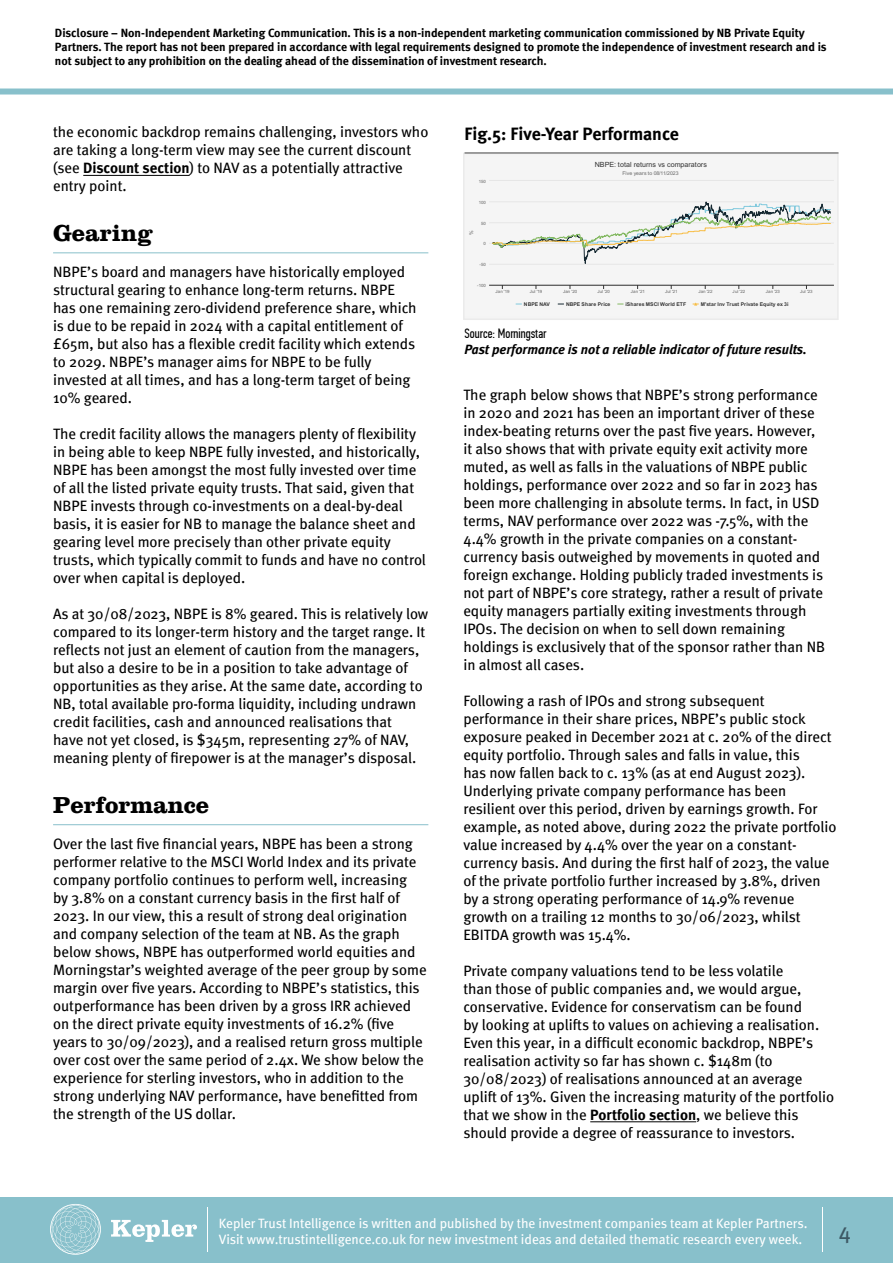
<style>
.page{position:relative;width:893px;height:1263px;background:#fff}
.page>*{position:absolute;margin:0;border:0;box-sizing:border-box;transform-origin:0 0}
.t1{font:700 24px "Clarendon LT Std";color:#000}
.t2{font:22.5px "Meta";color:#3d5864}
.t3{font:700 18px "Meta";color:#000}
.t4{font:15px/18px "Meta";color:#000}
.t5{font:13.5px/16.2px "Meta";color:#fff}
.t6{font:italic 13.5px "Meta Bold LF";color:#000}
.t7{font:13.5px "PF Din Text Comp Pro";color:#000}
.t8{font:12px/14.4px "Meta Bold LF";color:#000}
.t9{font:7.05px "Arial";color:#333}
.t10{font:700 5.1px "Arial";letter-spacing:.01em;color:#333}
.t11{font:5.1px "Arial";letter-spacing:.01em;color:#666}
.t12{font:4.35px "Arial";letter-spacing:-.01em;color:#666}
.s1{font-family:"Meta Bold LF"}
</style>
<div class="page">
<div style="left:0;top:1197px;width:893px;height:66px;background:#88c0cb"></div>
<svg style="left:111px;top:1220px;width:86px;height:22px"></svg>
<svg style="left:50px;top:1204px;width:51px;height:51px"></svg>
<hr style="left:207px;top:1207px;width:1px;height:44px;background:#fff">
<div style="left:0;top:89px;width:893px;height:6px;background:#88c0cb"></div>
<hr style="left:822px;top:1207px;width:1px;height:44px;background:#fff">
<hr style="left:590px;top:1121px;width:106px;height:1px;background:#000">
<hr style="left:83px;top:175px;width:107px;height:1px;background:#000">
<hr style="left:53px;top:252px;width:375px;height:1px;background:#88c0cb">
<hr style="left:53px;top:824px;width:375px;height:1px;background:#88c0cb">
<div style="left:464px;top:157px;width:374px;height:158px;background:#f5f5f5"></div>
<hr style="left:489px;top:264px;width:345px;height:1px;background:#e6e6e6">
<hr style="left:489px;top:243px;width:345px;height:1px;background:#e6e6e6">
<hr style="left:489px;top:222px;width:345px;height:1px;background:#e6e6e6">
<hr style="left:489px;top:202px;width:345px;height:1px;background:#e6e6e6">
<hr style="left:489px;top:180px;width:345px;height:1px;background:#e6e6e6">
<hr style="left:489px;top:285px;width:345px;height:1px;background:#333">
<svg style="left:491px;top:201px;width:341px;height:63px"></svg>
<svg style="left:693px;top:302px;width:5px;height:4px"></svg>
<div style="left:463px;top:153px;width:376px;height:167px;border:2px solid #ebebeb"></div>
<hr style="left:464px;top:152px;width:374px;height:2px;background:#808080">
<p class="t8" style="left:55px;top:25px;width:773px">Disclosure – Non-Independent Marketing Communication. This is a non-independent marketing communication commissioned by NB Private Equity<br>Partners. The report has not been prepared in accordance with legal requirements designed to promote the independence of investment research and is not subject to any prohibition on the dealing ahead of the dissemination of investment research.</p>
<p class="t4" style="left:53px;top:123px;width:377px">the economic backdrop remains challenging, investors who are taking a long-term view may see the current discount (see <span class="s1">Discount section</span>) to NAV as a potentially attractive entry point.</p>
<h1 class="t1" style="left:53px;top:219px;width:102px">Gearing</h1>
<p class="t4" style="left:53px;top:263px;width:365px">NBPE’s board and managers have historically employed structural gearing to enhance long-term returns. NBPE has one remaining zero-dividend preference share, which is due to be repaid in 2024 with a capital entitlement of £65m, but also has a flexible credit facility which extends to 2029. NBPE’s manager aims for NBPE to be fully invested at all times, and has a long-term target of being 10% geared.</p>
<p class="t4" style="left:53px;top:425px;width:374px">The credit facility allows the managers plenty of flexibility in being able to keep NBPE fully invested, and historically, NBPE has been amongst the most fully invested over time of all the listed private equity trusts. That said, given that NBPE invests through co-investments on a deal-by-deal basis, it is easier for NB to manage the balance sheet and gearing level more precisely than other private equity trusts, which typically commit to funds and have no control over when capital is deployed.</p>
<p class="t4" style="left:53px;top:605px;width:377px">As at 30/08/2023, NBPE is 8% geared. This is relatively low compared to its longer-term history and the target range. It reflects not just an element of caution from the managers, but also a desire to be in a position to take advantage of opportunities as they arise. At the same date, according to NB, total available pro-forma liquidity, including undrawn credit facilities, cash and announced realisations that<br>have not yet closed, is $345m, representing 27% of NAV, meaning plenty of firepower is at the manager’s disposal.</p>
<h1 class="t1" style="left:53px;top:790px;width:158px">Performance</h1>
<p class="t4" style="left:53px;top:835px;width:375px">Over the last five financial years, NBPE has been a strong performer relative to the MSCI World Index and its private company portfolio continues to perform well, increasing<br>by 3.8% on a constant currency basis in the first half of 2023. In our view, this a result of strong deal origination and company selection of the team at NB. As the graph below shows, NBPE has outperformed world equities and Morningstar’s weighted average of the peer group by some margin over five years. According to NBPE’s statistics, this outperformance has been driven by a gross IRR achieved on the direct private equity investments of 16.2% (five years to 30/09/2023), and a realised return gross multiple over cost over the same period of 2.4x. We show below the experience for sterling investors, who in addition to the strong underlying NAV performance, have benefitted from the strength of the US dollar.</p>
<p class="t3" style="left:464px;top:123px;width:216px">Fig.5: Five-Year Performance</p>
<p class="t12" style="left:479px;top:179px;width:9px">150</p>
<p class="t12" style="left:479px;top:200px;width:9px">100</p>
<p class="t11" style="left:469px;top:235px;width:6px;rotate:-90deg">%</p>
<p class="t12" style="left:481px;top:221px;width:6px">50</p>
<p class="t12" style="left:483px;top:242px;width:4px">0</p>
<p class="t12" style="left:480px;top:263px;width:8px">-50</p>
<p class="t12" style="left:477px;top:284px;width:10px">-100</p>
<p class="t9" style="left:595px;top:162px;width:114px">NBPE: total returns vs comparators</p>
<p class="t11" style="left:622px;top:171px;width:58px">Five years to 08/11/2023</p>
<p class="t12" style="left:495px;top:289px;width:16px">Jan '19</p>
<p class="t12" style="left:530px;top:289px;width:14px">Jul '19</p>
<p class="t12" style="left:563px;top:289px;width:16px">Jan '20</p>
<p class="t12" style="left:597px;top:289px;width:14px">Jul '20</p>
<p class="t12" style="left:631px;top:289px;width:16px">Jan '21</p>
<p class="t12" style="left:665px;top:289px;width:14px">Jul '21</p>
<p class="t12" style="left:698px;top:289px;width:16px">Jan '22</p>
<p class="t12" style="left:733px;top:289px;width:14px">Jul '22</p>
<p class="t12" style="left:766px;top:289px;width:16px">Jan '23</p>
<p class="t12" style="left:800px;top:289px;width:14px">Jul '23</p>
<p class="t10" style="left:524px;top:302px;width:28px">NBPE NAV</p>
<p class="t10" style="left:566px;top:302px;width:46px">NBPE Share Price</p>
<p class="t10" style="left:626px;top:302px;width:62px">iShares MSCI World ETF</p>
<p class="t10" style="left:701px;top:302px;width:89px">M'star Inv Trust Private Equity ex 3i</p>
<p class="t7" style="left:464px;top:325px;width:84px">Source: Morningstar</p>
<p class="t6" style="left:464px;top:341px;width:344px">Past performance is not a reliable indicator of future results.</p>
<p class="t4" style="left:463px;top:385px;width:363px">The graph below shows that NBPE’s strong performance in 2020 and 2021 has been an important driver of these index-beating returns over the past five years. However, it also shows that with private equity exit activity more muted, as well as falls in the valuations of NBPE public holdings, performance over 2022 and so far in 2023 has been more challenging in absolute terms. In fact, in USD terms, NAV performance over 2022 was -7.5%, with the 4.4% growth in the private companies on a constant&shy;currency basis outweighed by movements in quoted and foreign exchange. Holding publicly traded investments is not part of NBPE’s core strategy, rather a result of private equity managers partially exiting investments through IPOs. The decision on when to sell down remaining holdings is exclusively that of the sponsor rather than NB in almost all cases.</p>
<p class="t4" style="left:463px;top:691px;width:375px">Following a rash of IPOs and strong subsequent performance in their share prices, NBPE’s public stock exposure peaked in December 2021 at c. 20% of the direct equity portfolio. Through sales and falls in value, this<br>has now fallen back to c. 13% (as at end August 2023).<br>Underlying private company performance has been resilient over this period, driven by earnings growth. For example, as noted above, during 2022 the private portfolio value increased by 4.4% over the year on a constant&shy;currency basis. And during the first half of 2023, the value of the private portfolio further increased by 3.8%, driven by a strong operating performance of 14.9% revenue growth on a trailing 12 months to 30/06/2023, whilst EBITDA growth was 15.4%.</p>
<p class="t4" style="left:463px;top:961px;width:372px">Private company valuations tend to be less volatile<br>than those of public companies and, we would argue, conservative. Evidence for conservatism can be found<br>by looking at uplifts to values on achieving a realisation.<br>Even this year, in a difficult economic backdrop, NBPE’s realisation activity so far has shown c. $148m (to 30/08/2023) of realisations announced at an average uplift of 13%. Given the increasing maturity of the portfolio that we show in the <span class="s1">Portfolio section</span>, we believe this should provide a degree of reassurance to investors.</p>
<p class="t5" style="left:219px;top:1214px;width:590px">Kepler Trust Intelligence is written and published by the investment companies team at Kepler Partners.<br>Visit www.trustintelligence.co.uk for new investment ideas and detailed thematic research every week.</p>
<h2 class="t2" style="left:839px;top:1218px;width:14px">4</h2>
</div>
